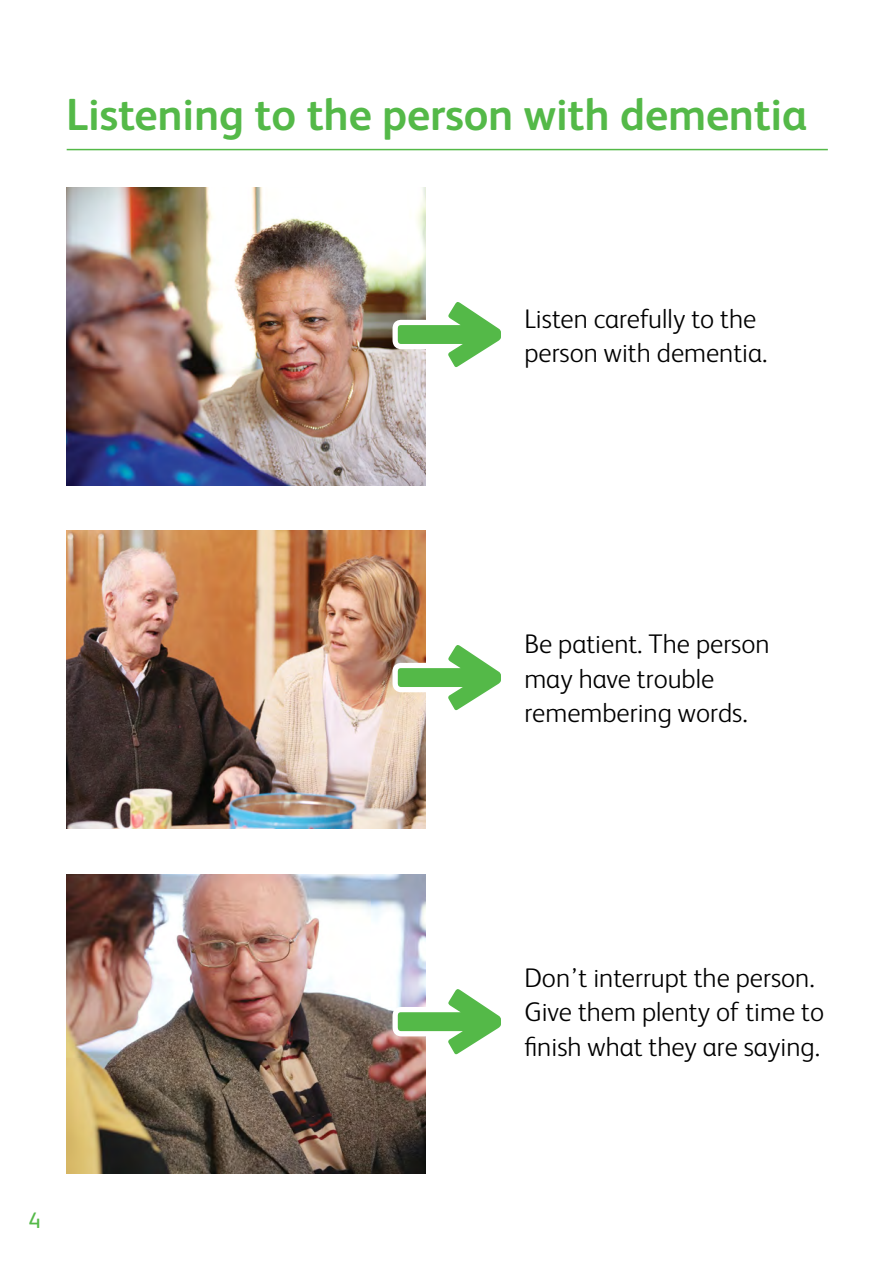
<style>
.page{position:relative;width:893px;height:1263px;background:#fff}
.page>*{position:absolute;margin:0;border:0;box-sizing:border-box;transform-origin:0 0}
.t1{font:700 45px "FS Albert";letter-spacing:-.005em;color:#54b948}
.t2{font:300 27px/34.5px "FS Albert";color:#000}
.t3{font:22.5px "FS Albert";color:#54b948}
</style>
<div class="page">
<hr style="left:67px;top:149px;width:761px;height:1px;background:#54b948">
<img style="left:66px;top:187px;width:359px;height:299px">
<img style="left:66px;top:874px;width:359px;height:299px">
<img style="left:66px;top:530px;width:359px;height:299px">
<svg style="left:392px;top:989px;width:109px;height:65px"></svg>
<svg style="left:392px;top:645px;width:109px;height:65px"></svg>
<svg style="left:392px;top:302px;width:109px;height:65px"></svg>
<p class="t1" style="left:66px;top:84px;width:742px">Listening to the person with dementia</p>
<p class="t2" style="left:524px;top:300px;width:245px">Listen carefully to the person with dementia.</p>
<p class="t3" style="left:28px;top:1205px;width:14px">4</p>
<p class="t2" style="left:524px;top:626px;width:247px">Be patient. The person may have trouble remembering words.</p>
<p class="t2" style="left:524px;top:959px;width:301px">Don’t interrupt the person.<br>Give them plenty of time to finish what they are saying.</p>
</div>
